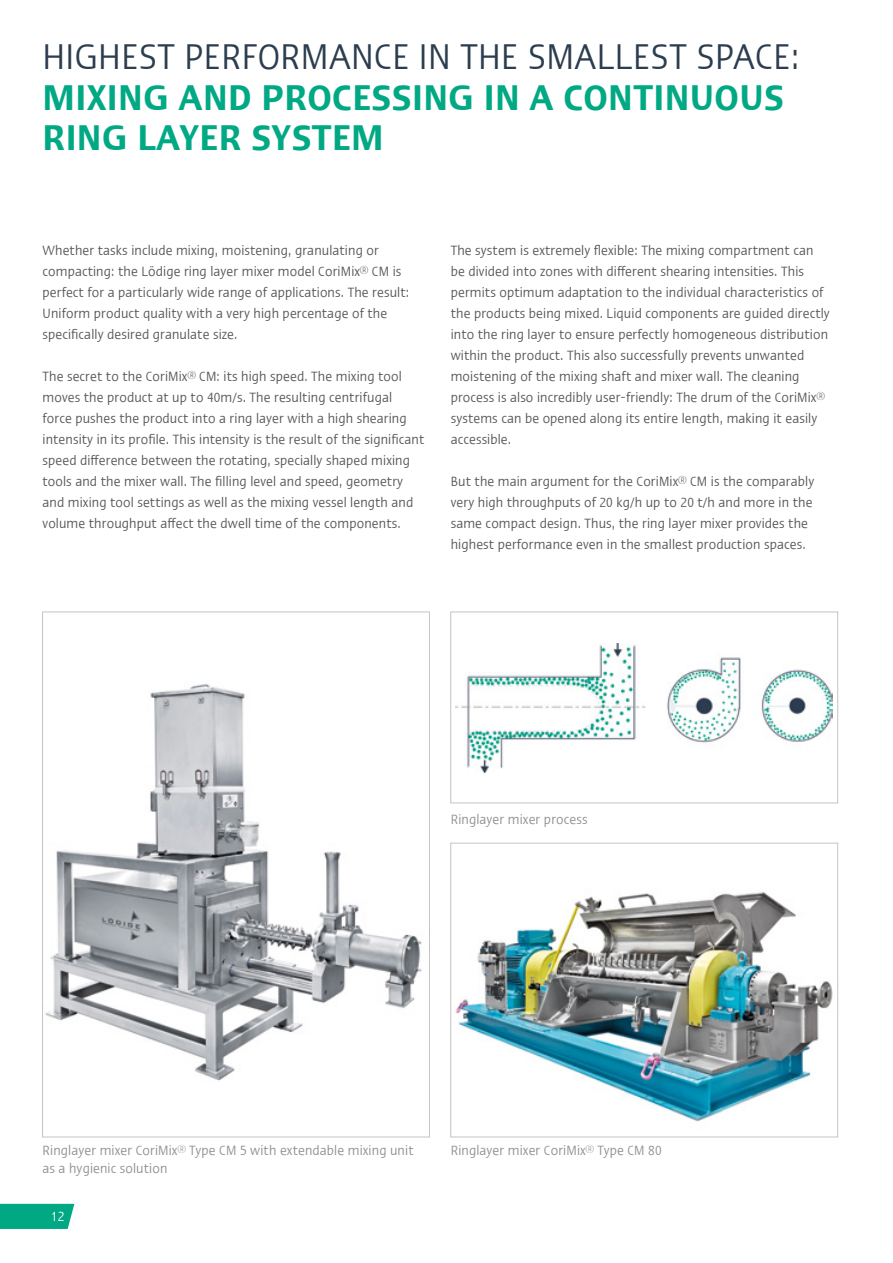
<style>
.page{position:relative;width:893px;height:1263px;background:#fff}
.page>*{position:absolute;margin:0;border:0;box-sizing:border-box;transform-origin:0 0}
.t1{font:600 condensed 36px/40.5px "Ergo Com";letter-spacing:.01em;color:#00a984}
.t2{font:condensed 36px "Ergo Com";letter-spacing:.01em;color:#2c3d4f}
.t3{font:condensed 13.5px/21px "Ergo Com";letter-spacing:.01em;color:#58585c}
.t4{font:condensed 13.5px/18px "Ergo Com";letter-spacing:.01em;color:#939093}
.t5{font:condensed 13.5px "Ergo Com";color:#fff}
</style>
<div class="page">
<div style="left:0;top:1204px;width:74px;height:25px;background:#00a984"></div>
<img style="left:45px;top:683px;width:377px;height:398px">
<img style="left:456px;top:643px;width:376px;height:130px">
<div style="left:451px;top:612px;width:387px;height:191px;border:1px solid #c6c3c5"></div>
<img style="left:455px;top:891px;width:378px;height:231px">
<div style="left:451px;top:843px;width:387px;height:294px;border:1px solid #c6c3c5"></div>
<h1 class="t2" style="left:43px;top:31px;width:759px">HIGHEST PERFORMANCE IN THE SMALLEST SPACE:</h1>
<h1 class="t1" style="left:43px;top:74px;width:743px">MIXING AND PROCESSING IN A CONTINUOUS<br>RING LAYER SYSTEM</h1>
<p class="t3" style="left:43px;top:239px;width:368px">Whether tasks include mixing, moistening, granulating or compacting: the Lödige ring layer mixer model CoriMix® CM is perfect for a particularly wide range of applications. The result:<br>Uniform product quality with a very high percentage of the specifically desired granulate size.</p>
<p class="t3" style="left:43px;top:365px;width:383px">The secret to the CoriMix® CM: its high speed. The mixing tool moves the product at up to 40m/s. The resulting centrifugal force pushes the product into a ring layer with a high shearing intensity in its profile. This intensity is the result of the significant speed difference between the rotating, specially shaped mixing tools and the mixer wall. The filling level and speed, geometry and mixing tool settings as well as the mixing vessel length and volume throughput affect the dwell time of the components.</p>
<p class="t3" style="left:451px;top:239px;width:381px">The system is extremely flexible: The mixing compartment can be divided into zones with different shearing intensities. This permits optimum adaptation to the individual characteristics of the products being mixed. Liquid components are guided directly into the ring layer to ensure perfectly homogeneous distribution within the product. This also successfully prevents unwanted moistening of the mixing shaft and mixer wall. The cleaning process is also incredibly user-friendly: The drum of the CoriMix® systems can be opened along its entire length, making it easily accessible.</p>
<p class="t3" style="left:451px;top:470px;width:365px">But the main argument for the CoriMix® CM is the comparably very high throughputs of 20 kg/h up to 20 t/h and more in the same compact design. Thus, the ring layer mixer provides the highest performance even in the smallest production spaces.</p>
<p class="t4" style="left:451px;top:809px;width:138px">Ringlayer mixer process</p>
<p class="t4" style="left:43px;top:1140px;width:373px">Ringlayer mixer CoriMix® Type CM 5 with extendable mixing unit as a hygienic solution</p>
<p class="t5" style="left:51px;top:1207px;width:15px">12</p>
<p class="t4" style="left:451px;top:1140px;width:212px">Ringlayer mixer CoriMix® Type CM 80</p>
</div>
